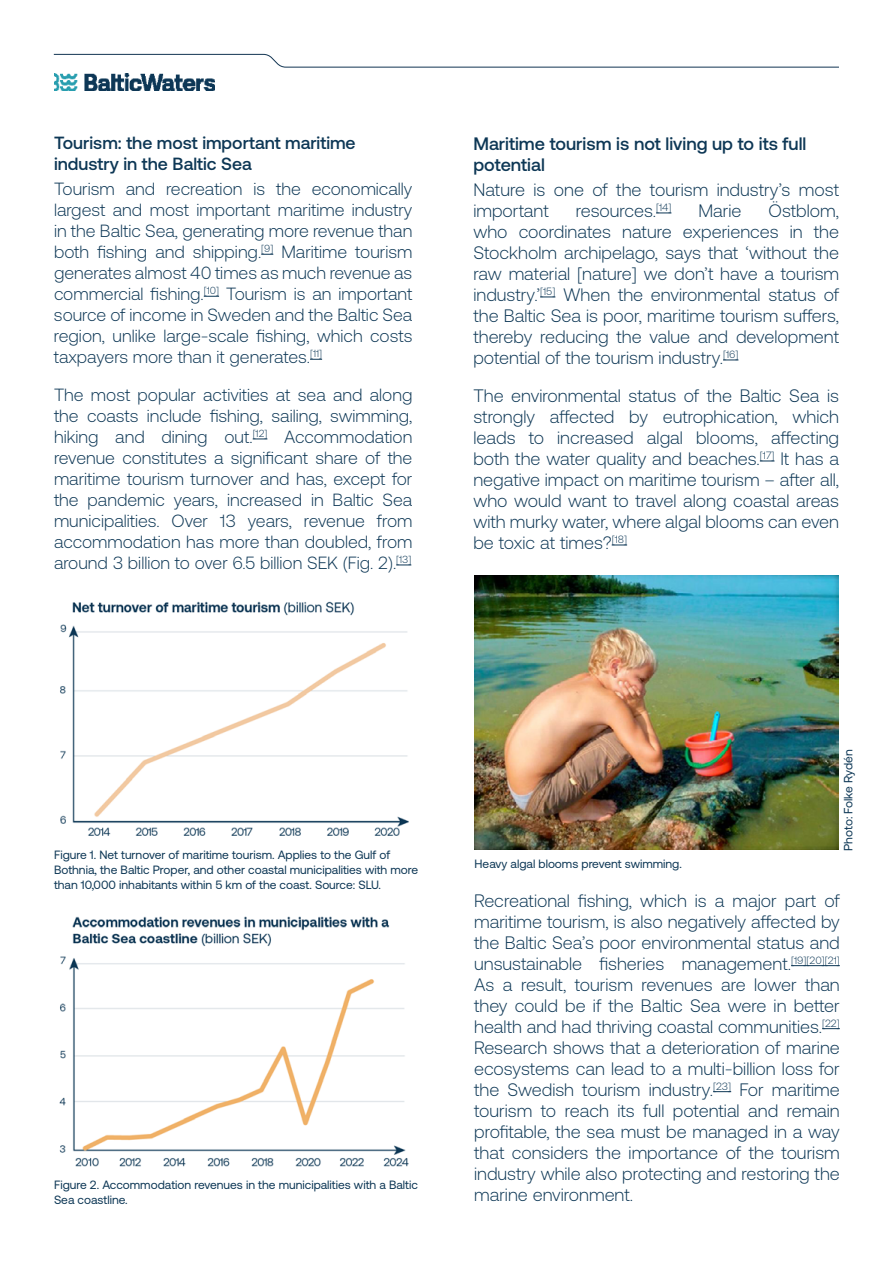
<style>
.page{position:relative;width:893px;height:1263px;background:#fff}
.page>*{position:absolute;margin:0;border:0;box-sizing:border-box;transform-origin:0 0}
.t1{font:300 18px/21px "Aeonik";color:#0d3755;text-align:justify}
.t2{font:500 18px/21px "Aeonik";color:#0d3755}
.t3{font:300 17.7px/21px "Aeonik";color:#0d3755;text-align:justify}
.t4{font:500 17.7px/20.5px "Aeonik";color:#0d3755}
.t5{font:12px/14.7px "Aeonik";color:#0d3755}
</style>
<div class="page">
<svg style="left:53px;top:54px;width:786px;height:14px"></svg>
<svg style="left:261px;top:254px;width:12px;height:1px"></svg>
<svg style="left:204px;top:296px;width:15px;height:1px"></svg>
<svg style="left:310px;top:359px;width:12px;height:1px"></svg>
<svg style="left:253px;top:439px;width:14px;height:1px"></svg>
<svg style="left:396px;top:565px;width:15px;height:1px"></svg>
<svg style="left:656px;top:213px;width:15px;height:1px"></svg>
<svg style="left:540px;top:297px;width:15px;height:1px"></svg>
<svg style="left:723px;top:360px;width:15px;height:1px"></svg>
<svg style="left:760px;top:461px;width:14px;height:1px"></svg>
<svg style="left:612px;top:545px;width:15px;height:1px"></svg>
<img style="left:474px;top:575px;width:365px;height:274px">
<hr style="left:791px;top:965px;width:49px;height:1px;background:#0d3755">
<svg style="left:822px;top:1028px;width:18px;height:1px"></svg>
<svg style="left:713px;top:1091px;width:18px;height:1px"></svg>
<img style="left:54px;top:73px;width:160px;height:17px">
<img style="left:60px;top:601px;width:349px;height:235px">
<img style="left:59px;top:916px;width:350px;height:251px">
<p class="t4" style="left:54px;top:133px;width:303px">Tourism: the most important maritime industry in the Baltic Sea</p>
<p class="t3" style="left:54px;top:178px;width:360px">Tourism and recreation is the economically largest and most important maritime industry in the Baltic Sea, generating more revenue than both fishing and shipping.<sup>[9]</sup> Maritime tourism generates almost 40 times as much revenue as commercial fishing.<sup>[10]</sup> Tourism is an important source of income in Sweden and the Baltic Sea region, unlike large-scale fishing, which costs taxpayers more than it generates.<sup>[11]</sup></p>
<p class="t3" style="left:54px;top:384px;width:360px">The most popular activities at sea and along the coasts include fishing, sailing, swimming, hiking and dining out.<sup>[12]</sup> Accommodation revenue constitutes a significant share of the maritime tourism turnover and has, except for the pandemic years, increased in Baltic Sea municipalities. Over 13 years, revenue from accommodation has more than doubled, from around 3 billion to over 6.5 billion SEK (Fig. 2).<sup>[13]</sup></p>
<p class="t2" style="left:473px;top:133px;width:335px">Maritime tourism is not living up to its full potential</p>
<p class="t1" style="left:473px;top:179px;width:367px">Nature is one of the tourism industry’s most important</p>
<p class="t1" style="left:473px;top:200px;width:367px;text-indent:295px">Östblom, who coordinates nature experiences in the Stockholm archipelago, says that ‘without the raw material [nature] we don’t have a tourism industry.’<sup>[15]</sup> When the environmental status of the Baltic Sea is poor, maritime tourism suffers, thereby reducing the value and development potential of the tourism industry.<sup>[16]</sup></p>
<p class="t1" style="left:473px;top:385px;width:367px">The environmental status of the Baltic Sea is strongly affected by eutrophication, which leads to increased algal blooms, affecting both the water quality and beaches.<sup>[17]</sup> It has a negative impact on maritime tourism – after all, who would want to travel along coastal areas with murky water, where algal blooms can even be toxic at times?<sup>[18]</sup></p>
<p class="t1" style="left:576px;top:200px;width:97px">resources.<sup>[14]</sup></p>
<p class="t1" style="left:698px;top:200px;width:45px">Marie</p>
<p class="t5" style="left:54px;top:848px;width:366px">Figure 1. Net turnover of maritime tourism. Applies to the Gulf of<br>Bothnia, the Baltic Proper, and other coastal municipalities with more than 10,000 inhabitants within 5 km of the coast. Source: SLU.</p>
<p class="t5" style="left:54px;top:1178px;width:366px">Figure 2. Accommodation revenues in the municipalities with a Baltic<br>Sea coastline.</p>
<p class="t5" style="left:475px;top:856px;width:209px">Heavy algal blooms prevent swimming.</p>
<p class="t5" style="left:841px;top:851px;width:103px;rotate:-90deg">Photo: Folke Rydén</p>
<p class="t1" style="left:474px;top:890px;width:367px">Recreational fishing, which is a major part of maritime tourism, is also negatively affected by the Baltic Sea’s poor environmental status and unsustainable fisheries management.<sup>[19][20][21] </sup>As a result, tourism revenues are lower than they could be if the Baltic Sea were in better health and had thriving coastal communities.<sup>[22] </sup>Research shows that a deterioration of marine ecosystems can lead to a multi-billion loss for the Swedish tourism industry.<sup>[23]</sup> For maritime tourism to reach its full potential and remain profitable, the sea must be managed in a way that considers the importance of the tourism industry while also protecting and restoring the marine environment.</p>
</div>
